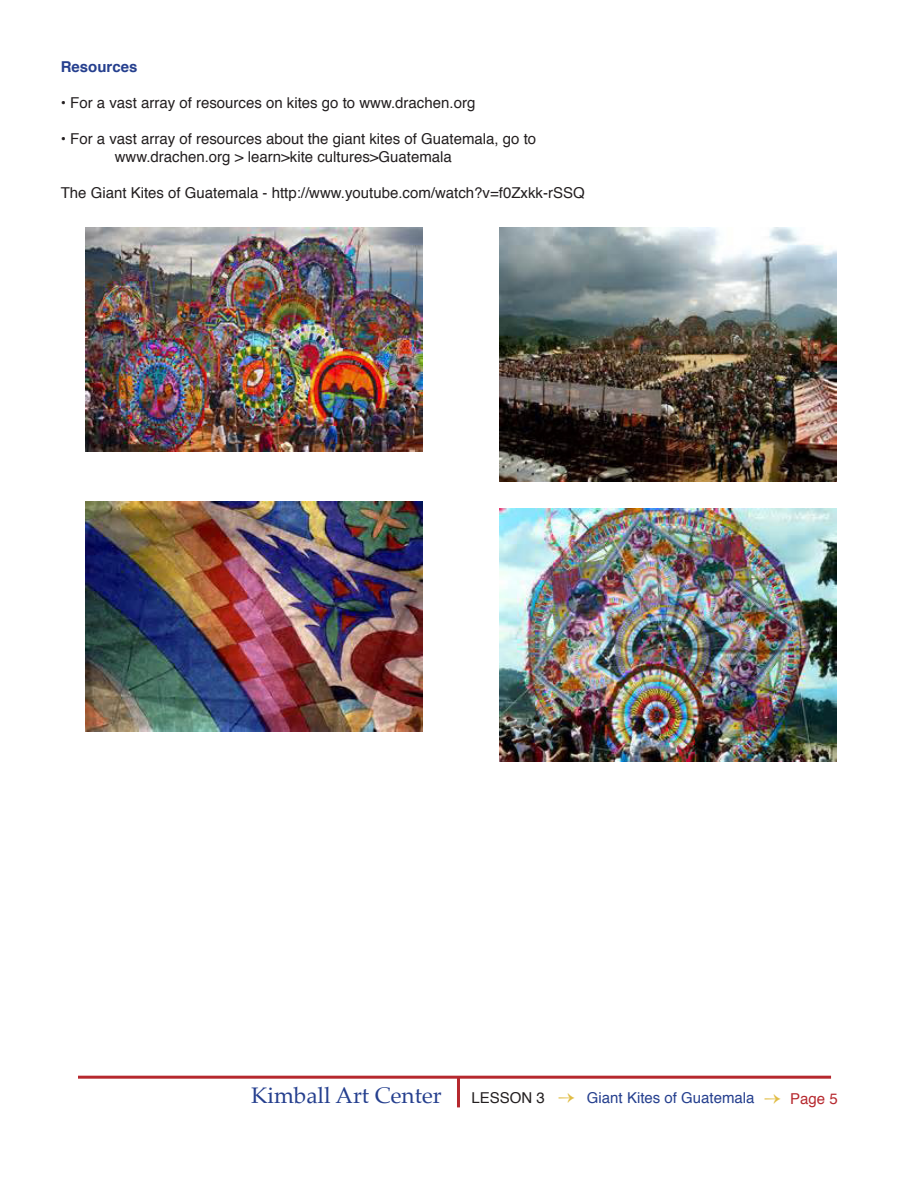
<style>
.page{position:relative;width:918px;height:1188px;background:#fff}
.page>*{position:absolute;margin:0;border:0;box-sizing:border-box;transform-origin:0 0}
.t1{font:22.5px "Palatino";color:#253f8e}
.t2{font:19.5px "Minion Pro";color:#e1bd45}
.t3{font:15px "Helvetica";color:#231f20}
.t4{font:15px "Helvetica";color:#253f8e}
.t5{font:700 15px "Helvetica";color:#253f8e}
.t6{font:15px "Helvetica";color:#b6282e}
.s1{font-family:"Minion Pro";font-size:19.5px;color:#e1bd45}
</style>
<div class="page">
<hr style="left:78px;top:1076px;width:753px;height:3px;background:#b6282e">
<hr style="left:457px;top:1077px;width:3px;height:30px;background:#b6282e">
<img style="left:85px;top:228px;width:338px;height:224px">
<img style="left:85px;top:501px;width:338px;height:231px">
<img style="left:500px;top:228px;width:337px;height:253px">
<img style="left:500px;top:509px;width:337px;height:253px">
<p class="t5" style="left:61px;top:55px;width:78px">Resources</p>
<p class="t3" style="left:61px;top:91px;width:416px">• For a vast array of resources on kites go to www.drachen.org</p>
<p class="t3" style="left:61px;top:127px;width:477px">• For a vast array of resources about the giant kites of Guatemala, go to</p>
<p class="t3" style="left:115px;top:145px;width:339px">www.drachen.org &gt; learn&gt;kite cultures&gt;Guatemala</p>
<p class="t3" style="left:61px;top:181px;width:525px">The Giant Kites of Guatemala - http://www.youtube.com/watch?v=f0Zxkk-rSSQ</p>
<p class="t1" style="left:251px;top:1076px;width:192px">Kimball Art Center</p>
<p class="t3" style="left:472px;top:1087px;width:75px">LESSON 3</p>
<p class="t2" style="left:558px;top:1084px;width:19px">→</p>
<p class="t4" style="left:587px;top:1086px;width:169px">Giant Kites of Guatemala</p>
<p class="t6" style="left:764px;top:1087px;width:75px"><span class="s1">→</span> Page 5</p>
</div>
